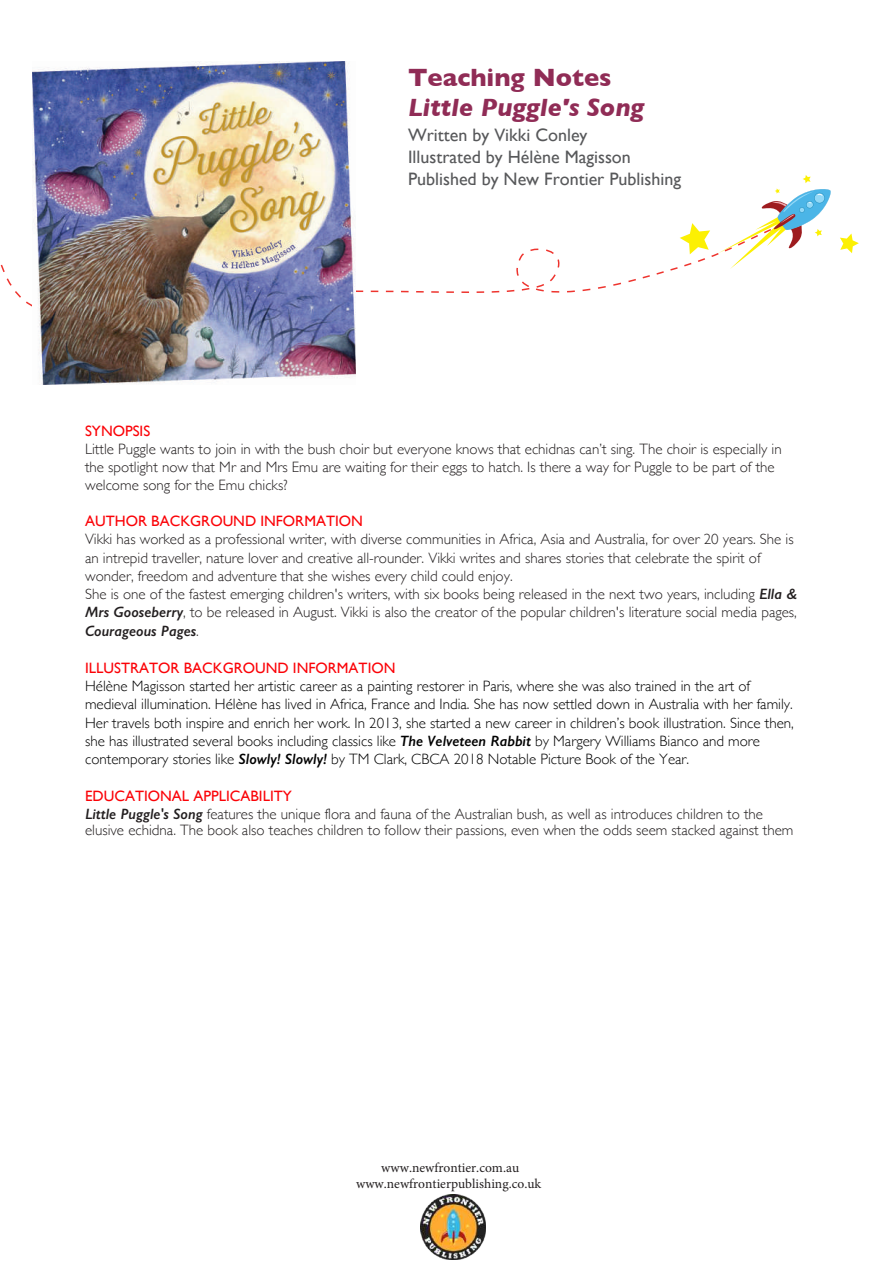
<style>
.page{position:relative;width:893px;height:1263px;background:#fff}
.page>*{position:absolute;margin:0;border:0;box-sizing:border-box;transform-origin:0 0}
.t1{font:italic 700 25.5px/30.6px "Gill Sans";color:#902c56}
.t2{font:18px/21.6px "Gill Sans";color:#57585a}
.t3{font:300 15px/18.3px "Gill Sans";color:#221e1f}
.t4{font:300 15px/18.3px "Gill Sans";color:#000}
.t5{font:15px "Gill Sans";color:#fb0207}
.t6{font:13.5px/16.2px "Minion Pro";color:#231f20;text-align:center}
.s1{font-style:normal}
.s2{font-weight:600;font-style:italic}
.s3{font-weight:400;color:#fb0207}
</style>
<div class="page">
<svg style="left:0;top:248px;width:636px;height:59px"></svg>
<svg style="left:642px;top:175px;width:217px;height:104px"></svg>
<img style="left:32px;top:61px;width:323px;height:324px">
<img style="left:421px;top:1194px;width:65px;height:65px">
<h1 class="t1" style="left:408px;top:62px;width:238px"><span class="s1">Teach</span><span class="s1">ing</span> <span class="s1">Notes<br></span>Little Puggle's Song</h1>
<p class="t2" style="left:408px;top:124px;width:275px">Written by Vikki Conley<br>Illustrated by Hélène Magisson<br>Published by New Frontier Publishing</p>
<p class="t5" style="left:85px;top:422px;width:67px">SYNOPSIS</p>
<p class="t3" style="left:85px;top:439px;width:698px">Little Puggle wants to join in with the bush choir but everyone knows that echidnas can’t sing. The choir is especially in the spotlight now that Mr and Mrs Emu are waiting for their eggs to hatch. Is there a way for Puggle to be part of the welcome song for the Emu chicks?</p>
<p class="t5" style="left:85px;top:512px;width:279px">AUTHOR BACKGROUND INFORMATION</p>
<p class="t3" style="left:85px;top:529px;width:713px">Vikki has worked as a professional writer, with diverse communities in Africa, Asia and Australia, for over 20 years. She is an intrepid traveller, nature lover and creative all-rounder. Vikki writes and shares stories that celebrate the spirit of wonder, freedom and adventure that she wishes every child could enjoy.<br>She is one of the fastest emerging children's writers, with six books being released in the next two years, including <span class="s2">Ella &amp; Mrs Gooseberry</span>, to be released in August. Vikki is also the creator of the popular children's literature social media pages, <span class="s2">Courageous Pages</span>.</p>
<p class="t5" style="left:85px;top:659px;width:312px">ILLUSTRATOR BACKGROUND INFORMATION</p>
<p class="t4" style="left:85px;top:676px;width:710px">Hélène Magisson started her artistic career as a painting restorer in Paris, where she was also trained in the art of medieval illumination. Hélène has lived in Africa, France and India. She has now settled down in Australia with her family.<br>Her travels both inspire and enrich her work. In 2013, she started a new career in children’s book illustration. Since then, she has illustrated several books including classics like <span class="s2">The Velveteen Rabbit</span> by Margery Williams Bianco and more contemporary stories like <span class="s2">Slowly! Slowly!</span> by TM Clark, CBCA 2018 Notable Picture Book of the Year.</p>
<p class="t3" style="left:85px;top:786px;width:679px"><span class="s3">EDUCATIONAL APPLICABILITY<br></span><span class="s2">Little Puggle's Song</span> features the unique flora and fauna of the Australian bush, as well as introduces children to the</p>
<p class="t3" style="left:85px;top:820px;width:710px">elusive echidna. The book also teaches children to follow their passions, even when the odds seem stacked against them</p>
<p class="t6" style="left:356px;top:1160px;width:187px">www.newfrontier.com.au www.newfrontierpublishing.co.uk</p>
</div>
